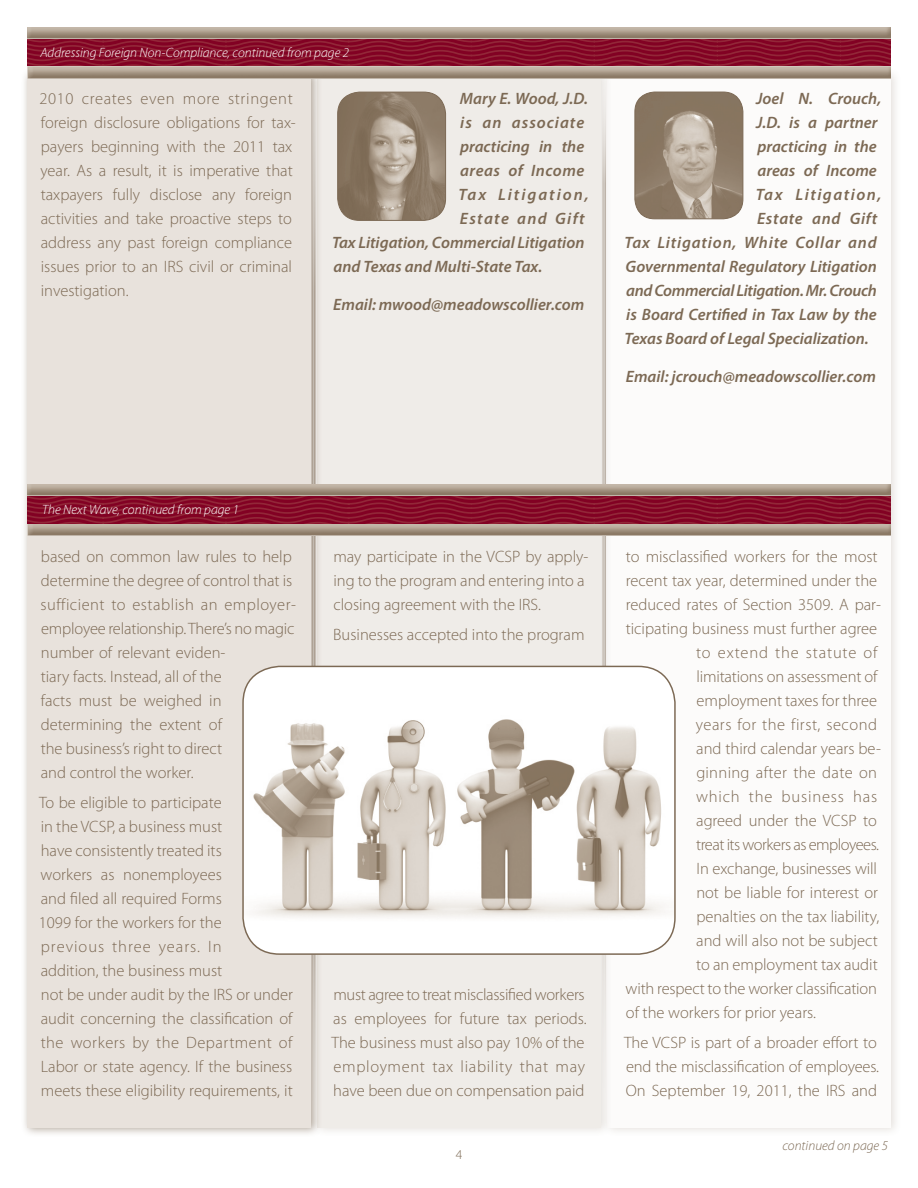
<style>
.page{position:relative;width:918px;height:1188px;background:#fff}
.page>*{position:absolute;margin:0;border:0;box-sizing:border-box;transform-origin:0 0}
.t1{font:300 16.5px/24px "Myriad Pro";color:#7c6954}
.t2{font:italic 600 16.5px "Myriad Pro";color:#7c6954}
.t3{font:300 16.5px "Myriad Pro";letter-spacing:.05em;color:#7c6954}
.t4{font:italic 600 16.5px "Myriad Pro";letter-spacing:-.02em;color:#7c6954}
.t5{font:italic 600 16.5px "Myriad Pro";letter-spacing:.05em;color:#7c6954}
.t6{font:300 16.5px "Myriad Pro";letter-spacing:-.03em;color:#7c6954}
.t7{font:300 16.5px "Myriad Pro";letter-spacing:.03em;color:#7c6954}
.t8{font:300 16.5px "Myriad Pro";letter-spacing:.02em;color:#7c6954}
.t9{font:italic 600 16.5px "Myriad Pro";letter-spacing:.12em;color:#7c6954}
.t10{font:italic 600 16.5px "Myriad Pro";letter-spacing:.09em;color:#7c6954}
.t11{font:italic 600 16.5px "Myriad Pro";letter-spacing:.06em;color:#7c6954}
.t12{font:italic 600 16.5px "Myriad Pro";letter-spacing:.03em;color:#7c6954}
.t13{font:italic 600 16.5px "Myriad Pro";letter-spacing:.08em;color:#7c6954}
.t14{font:italic 600 16.5px "Myriad Pro";letter-spacing:.04em;color:#7c6954}
.t15{font:italic 300 13.5px "Myriad Pro";color:#fff}
.t16{font:italic 300 13.5px "Myriad Pro";color:#7c6954}
.t17{font:300 13.5px "Myriad Pro";color:#7c6954}
</style>
<div class="page">
<div style="left:602px;top:67px;width:300px;height:1070px;background:#7c6954;opacity:.2"></div>
<div style="left:608px;top:75px;width:283px;height:1053px;background:#fcfbfa"></div>
<div style="left:312px;top:67px;width:300px;height:1070px;background:#7c6954;opacity:.2"></div>
<div style="left:317px;top:75px;width:284px;height:1053px;background:#efece8"></div>
<div style="left:21px;top:67px;width:301px;height:1070px;background:#7c6954;opacity:.58"></div>
<div style="left:27px;top:75px;width:283px;height:1053px;background:#e8e2dc"></div>
<hr style="left:312px;top:75px;width:1px;height:1053px;background:#7c6954">
<hr style="left:314px;top:75px;width:1px;height:1053px;background:#7c6954">
<hr style="left:603px;top:75px;width:1px;height:1053px;background:#7c6954">
<hr style="left:605px;top:75px;width:1px;height:1053px;background:#7c6954">
<svg style="left:27px;top:38px;width:864px;height:29px;background:#8c1a33"></svg>
<img style="left:27px;top:27px;width:864px;height:11px">
<img style="left:27px;top:67px;width:864px;height:11px">
<img style="left:635px;top:92px;width:108px;height:127px">
<div style="left:635px;top:92px;width:108px;height:127px;border:1px solid #7c6954;border-radius:20px"></div>
<svg style="left:27px;top:496px;width:864px;height:28px;background:#870e2a"></svg>
<img style="left:27px;top:484px;width:864px;height:12px">
<img style="left:27px;top:524px;width:864px;height:12px">
<img style="left:338px;top:92px;width:108px;height:128px">
<div style="left:337px;top:92px;width:109px;height:129px;border:1px solid #7c6954;border-radius:22px"></div>
<img style="left:243px;top:666px;width:432px;height:288px">
<p class="t15" style="left:40px;top:45px;width:310px">Addressing Foreign Non-Compliance, continued from page 2</p>
<p class="t1" style="left:39px;top:87px;width:258px">2010 creates even more stringent foreign disclosure obligations for tax&shy;payers beginning with the 2011 tax year. As a result, it is imperative that taxpayers fully disclose any foreign activities and take proactive steps to address any past foreign compliance issues prior to an IRS civil or criminal investigation.</p>
<p class="t2" style="left:460px;top:90px;width:130px">Mary E. Wood, J.D.</p>
<p class="t11" style="left:460px;top:114px;width:125px">is an associate</p>
<p class="t2" style="left:460px;top:138px;width:126px">practicing in the</p>
<p class="t12" style="left:460px;top:162px;width:126px">areas of Income</p>
<p class="t9" style="left:459px;top:186px;width:132px">Tax Litigation,</p>
<p class="t13" style="left:460px;top:210px;width:126px">Estate and Gift</p>
<p class="t2" style="left:332px;top:234px;width:254px">Tax Litigation, Commercial Litigation</p>
<p class="t2" style="left:334px;top:258px;width:210px">and Texas and Multi-State Tax.</p>
<p class="t2" style="left:333px;top:295px;width:253px">Email: mwood@meadowscollier.com</p>
<p class="t2" style="left:756px;top:90px;width:127px">Joel N. Crouch,</p>
<p class="t2" style="left:756px;top:114px;width:123px">J.D. is a partner</p>
<p class="t2" style="left:757px;top:138px;width:121px">practicing in the</p>
<p class="t2" style="left:757px;top:162px;width:121px">areas of Income</p>
<p class="t10" style="left:756px;top:186px;width:127px">Tax Litigation,</p>
<p class="t14" style="left:757px;top:210px;width:122px">Estate and Gift</p>
<p class="t5" style="left:625px;top:234px;width:254px">Tax Litigation, White Collar and</p>
<p class="t2" style="left:626px;top:258px;width:253px">Governmental Regulatory Litigation</p>
<p class="t4" style="left:626px;top:282px;width:252px">and Commercial Litigation. Mr. Crouch</p>
<p class="t2" style="left:626px;top:306px;width:252px">is Board Certified in Tax Law by the</p>
<p class="t2" style="left:625px;top:330px;width:246px">Texas Board of Legal Specialization.</p>
<p class="t2" style="left:626px;top:367px;width:252px">Email: jcrouch@meadowscollier.com</p>
<p class="t15" style="left:42px;top:502px;width:198px">The Next Wave, continued from page 1</p>
<p class="t1" style="left:40px;top:544px;width:257px">based on common law rules to help determine the degree of control that is sufficient to establish an employer&shy;employee relationship. There’s no magic number of relevant eviden-<br>tiary facts. Instead, all of the<br>facts must be weighed in determining the extent of<br>the business’s right to direct<br>and control the worker.</p>
<p class="t1" style="left:39px;top:791px;width:256px">To be eligible to participate<br>in the VCSP, a business must<br>have consistently treated its<br>workers as nonemployees<br>and filed all required Forms<br>1099 for the workers for the<br>previous three years. In<br>addition, the business must<br>not be under audit by the IRS or under audit concerning the classification of the workers by the Department of<br>Labor or state agency. If the business meets these eligibility requirements, it</p>
<p class="t1" style="left:333px;top:545px;width:257px">may participate in the VCSP by apply&shy;ing to the program and entering into a closing agreement with the IRS.</p>
<p class="t1" style="left:333px;top:623px;width:253px">Businesses accepted into the program</p>
<p class="t1" style="left:332px;top:983px;width:257px">must agree to treat misclassified workers as employees for future tax periods.<br>The business must also pay 10% of the employment tax liability that may have been due on compensation paid</p>
<p class="t17" style="left:456px;top:1147px;width:8px">4</p>
<p class="t1" style="left:626px;top:545px;width:254px">to misclassified workers for the most</p>
<p class="t1" style="left:626px;top:569px;width:253px">recent tax year, determined under the</p>
<p class="t1" style="left:626px;top:593px;width:257px">reduced rates of Section 3509. A par-</p>
<p class="t1" style="left:626px;top:617px;width:253px">ticipating business must further agree</p>
<p class="t3" style="left:696px;top:643px;width:183px">to extend the statute of</p>
<p class="t1" style="left:696px;top:665px;width:183px">limitations on assessment of</p>
<p class="t1" style="left:697px;top:689px;width:182px">employment taxes for three</p>
<p class="t7" style="left:696px;top:715px;width:183px">years for the first, second</p>
<p class="t1" style="left:696px;top:737px;width:186px">and third calendar years be-</p>
<p class="t8" style="left:696px;top:763px;width:182px">ginning after the date on</p>
<p class="t3" style="left:696px;top:787px;width:183px">which the business has</p>
<p class="t1" style="left:696px;top:809px;width:182px">agreed under the VCSP to</p>
<p class="t6" style="left:696px;top:835px;width:184px">treat its workers as employees.</p>
<p class="t1" style="left:696px;top:857px;width:182px">In exchange, businesses will</p>
<p class="t1" style="left:696px;top:881px;width:183px">not be liable for interest or</p>
<p class="t1" style="left:696px;top:905px;width:185px">penalties on the tax liability,</p>
<p class="t1" style="left:696px;top:929px;width:183px">and will also not be subject</p>
<p class="t1" style="left:696px;top:953px;width:183px">to an employment tax audit</p>
<p class="t1" style="left:626px;top:977px;width:253px">with respect to the worker classification</p>
<p class="t1" style="left:626px;top:1001px;width:192px">of the workers for prior years.</p>
<p class="t1" style="left:624px;top:1031px;width:257px">The VCSP is part of a broader effort to end the misclassification of employees.<br>On September 19, 2011, the IRS and</p>
<p class="t16" style="left:782px;top:1139px;width:107px">continued on page 5</p>
</div>
